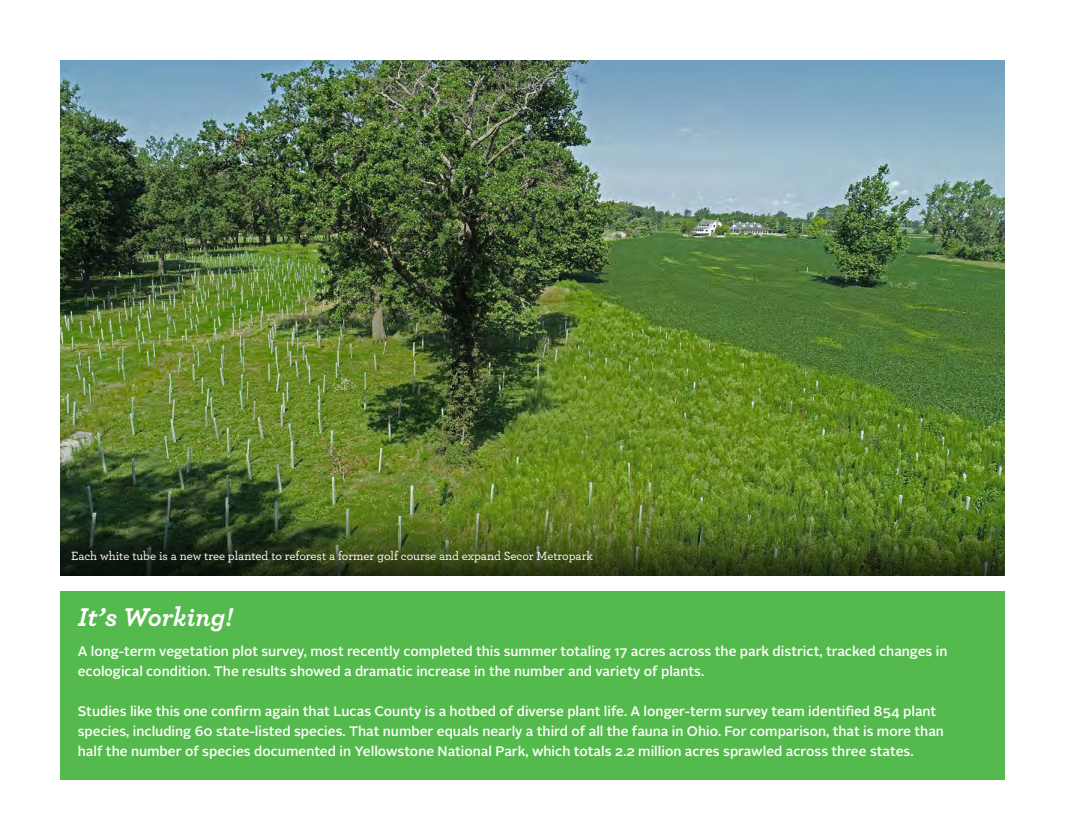
<style>
.page{position:relative;width:1065px;height:840px;background:#fff}
.page>*{position:absolute;margin:0;border:0;box-sizing:border-box;transform-origin:0 0}
.t1{font:italic 700 27px "Archer";color:#fff}
.t2{font:500 13.75px/20px "Alright Sans";color:#fff}
.t3{font:500 12.5px "Archer";color:#fff}
</style>
<div class="page">
<div style="left:60px;top:592px;width:945px;height:188px;background:#55ba4d"></div>
<img style="left:60px;top:60px;width:945px;height:403px">
<img style="left:60px;top:463px;width:945px;height:113px">
<p class="t3" style="left:71px;top:547px;width:524px">Each white tube is a new tree planted to reforest a former golf course and expand Secor Metropark</p>
<p class="t1" style="left:78px;top:596px;width:156px">It’s Working!</p>
<p class="t2" style="left:78px;top:641px;width:871px">A long-term vegetation plot survey, most recently completed this summer totaling 17 acres across the park district, tracked changes in ecological condition. The results showed a dramatic increase in the number and variety of plants.</p>
<p class="t2" style="left:78px;top:701px;width:868px">Studies like this one confirm again that Lucas County is a hotbed of diverse plant life. A longer-term survey team identified 854 plant species, including 60 state-listed species. That number equals nearly a third of all the fauna in Ohio. For comparison, that is more than half the number of species documented in Yellowstone National Park, which totals 2.2 million acres sprawled across three states.</p>
</div>
